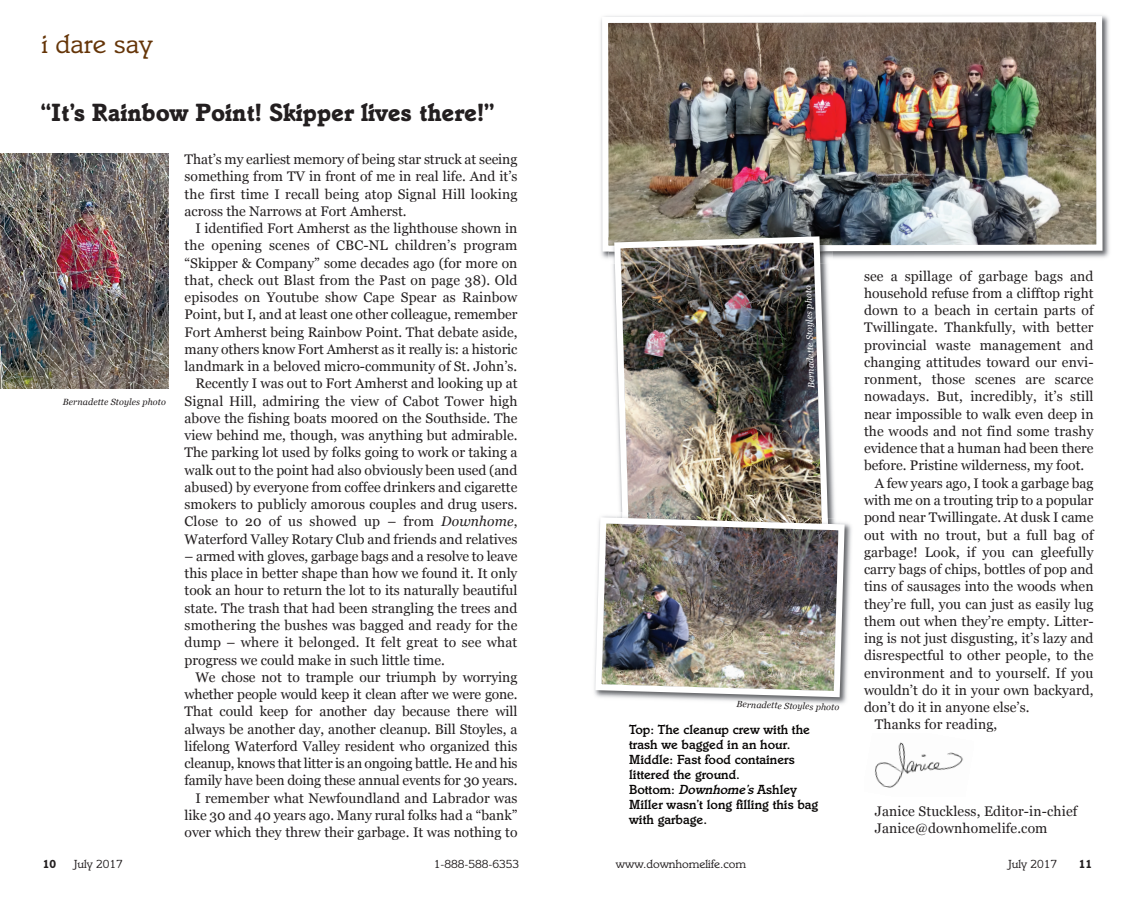
<style>
.page{position:relative;width:1134px;height:905px;background:#fff}
.page>*{position:absolute;margin:0;border:0;box-sizing:border-box;transform-origin:0 0}
.t1{font:27px "Italia";color:#653508}
.t2{font:700 25.5px "Italia";color:#231f20}
.t3{font:13.8px/17.2px "Georgia";color:#231f20;text-align:justify}
.t4{font:500 13.5px/15px "Italia";color:#070504}
.t5{font:12px "Italia";color:#231f20}
.t6{font:700 12px "Italia";color:#231f20}
.t7{font:italic 9px "Georgia";letter-spacing:.01em;color:#231f20}
.t8{font:italic 9px "Georgia";color:#fff}
.s1{font-style:italic}
</style>
<div class="page">
<img style="left:0;top:153px;width:168px;height:235px">
<img style="left:600px;top:15px;width:506px;height:239px">
<img style="left:831px;top:393px;width:4px;height:118px">
<img style="left:608px;top:230px;width:224px;height:15px">
<img style="left:611px;top:233px;width:220px;height:278px">
<img style="left:620px;top:511px;width:232px;height:193px">
<img style="left:628px;top:512px;width:194px;height:2px">
<img style="left:594px;top:514px;width:254px;height:186px">
<img style="left:874px;top:742px;width:89px;height:46px">
<h1 class="t1" style="left:42px;top:34px;width:112px">i dare say</h1>
<h2 class="t2" style="left:41px;top:104px;width:454px">“It’s Rainbow Point! Skipper lives there!”</h2>
<p class="t3" style="left:185px;top:150px;width:334px">That’s my earliest memory of being star struck at seeing something from TV in front of me in real life. And it’s the first time I recall being atop Signal Hill looking across the Narrows at Fort Amherst.</p>
<p class="t3" style="left:185px;top:219px;width:334px;text-align:right">I identified Fort Amherst as the lighthouse shown in the opening scenes of CBC-NL children’s program “Skipper &amp; Company” some decades ago (for more on that, check out Blast from the Past on page 38). Old episodes on Youtube show Cape Spear as Rainbow Point, but I, and at least one other colleague, remember Fort Amherst being Rainbow Point. That debate aside, many others know Fort Amherst as it really is: a historic landmark in a beloved micro-community of St. John’s.<br>Recently I was out to Fort Amherst and looking up at Signal Hill, admiring the view of Cabot Tower high above the fishing boats moored on the Southside. The view behind me, though, was anything but admirable.<br>The parking lot used by folks going to work or taking a walk out to the point had also obviously been used (and abused) by everyone from coffee drinkers and cigarette smokers to publicly amorous couples and drug users.<br>Close to 20 of us showed up – from <span class="s1">Downhome</span>, Waterford Valley Rotary Club and friends and relatives</p>
<p class="t3" style="left:185px;top:547px;width:334px">– armed with gloves, garbage bags and a resolve to leave this place in better shape than how we found it. It only took an hour to return the lot to its naturally beautiful state. The trash that had been strangling the trees and smothering the bushes was bagged and ready for the dump – where it belonged. It felt great to see what progress we could make in such little time.</p>
<p class="t3" style="left:185px;top:668px;width:334px;text-align:right">We chose not to trample our triumph by worrying whether people would keep it clean after we were gone.<br>That could keep for another day because there will always be another day, another cleanup. Bill Stoyles, a lifelong Waterford Valley resident who organized this cleanup, knows that litter is an ongoing battle. He and his family have been doing these annual events for 30 years.<br>I remember what Newfoundland and Labrador was like 30 and 40 years ago. Many rural folks had a “bank” over which they threw their garbage. It was nothing to</p>
<p class="t7" style="left:63px;top:396px;width:104px">Bernadette Stoyles photo</p>
<p class="t8" style="left:806px;top:388px;width:104px;rotate:-92deg">Bernadette Stoyles photo</p>
<p class="t7" style="left:737px;top:698px;width:104px;rotate:2deg">Bernadette Stoyles photo</p>
<p class="t4" style="left:629px;top:722px;width:191px">Top: The cleanup crew with the trash we bagged in an hour.<br>Middle: Fast food containers littered the ground.<br>Bottom: <span class="s1">Downhome’s</span>Ashley<br>Miller wasn’t long filling this bag with garbage.</p>
<p class="t3" style="left:864px;top:267px;width:231px">see a spillage of garbage bags and</p>
<p class="t3" style="left:864px;top:284px;width:231px">household refuse from a clifftop right</p>
<p class="t3" style="left:864px;top:302px;width:231px">down to a beach in certain parts of</p>
<p class="t3" style="left:864px;top:319px;width:231px">Twillingate. Thankfully, with better</p>
<p class="t3" style="left:864px;top:336px;width:231px">provincial waste management and</p>
<p class="t3" style="left:864px;top:353px;width:231px">changing attitudes toward our envi-</p>
<p class="t3" style="left:864px;top:371px;width:231px">ronment, those scenes are scarce</p>
<p class="t3" style="left:864px;top:388px;width:231px">nowadays. But, incredibly, it’s still</p>
<p class="t3" style="left:864px;top:405px;width:231px">near impossible to walk even deep in</p>
<p class="t3" style="left:864px;top:422px;width:231px">the woods and not find some trashy</p>
<p class="t3" style="left:864px;top:440px;width:231px">evidence that a human had been there</p>
<p class="t3" style="left:864px;top:457px;width:222px">before. Pristine wilderness, my foot.</p>
<p class="t3" style="left:875px;top:474px;width:220px">A few years ago, I took a garbage bag</p>
<p class="t3" style="left:864px;top:491px;width:231px">with me on a trouting trip to a popular</p>
<p class="t3" style="left:864px;top:509px;width:231px">pond near Twillingate. At dusk I came</p>
<p class="t3" style="left:864px;top:526px;width:231px">out with no trout, but a full bag of</p>
<p class="t3" style="left:864px;top:543px;width:231px">garbage! Look, if you can gleefully</p>
<p class="t3" style="left:864px;top:560px;width:231px">carry bags of chips, bottles of pop and</p>
<p class="t3" style="left:864px;top:578px;width:231px">tins of sausages into the woods when</p>
<p class="t3" style="left:864px;top:595px;width:231px">they’re full, you can just as easily lug</p>
<p class="t3" style="left:864px;top:612px;width:231px">them out when they’re empty. Litter-</p>
<p class="t3" style="left:864px;top:629px;width:231px">ing is not just disgusting, it’s lazy and</p>
<p class="t3" style="left:864px;top:647px;width:231px">disrespectful to other people, to the</p>
<p class="t3" style="left:864px;top:664px;width:231px">environment and to yourself. If you</p>
<p class="t3" style="left:864px;top:681px;width:231px">wouldn’t do it in your own backyard,</p>
<p class="t3" style="left:864px;top:698px;width:167px">don’t do it in anyone else’s.</p>
<p class="t3" style="left:875px;top:716px;width:124px">Thanks for reading,</p>
<p class="t3" style="left:875px;top:802px;width:204px">Janice Stuckless, Editor-in-chief<br>Janice@downhomelife.com</p>
<p class="t6" style="left:43px;top:859px;width:15px">10</p>
<p class="t5" style="left:74px;top:859px;width:50px">July 2017</p>
<p class="t5" style="left:434px;top:859px;width:87px">1-888-588-6353</p>
<p class="t5" style="left:616px;top:859px;width:132px">www.downhomelife.com</p>
<p class="t5" style="left:1008px;top:859px;width:50px">July 2017</p>
<p class="t6" style="left:1079px;top:859px;width:15px">11</p>
</div>
